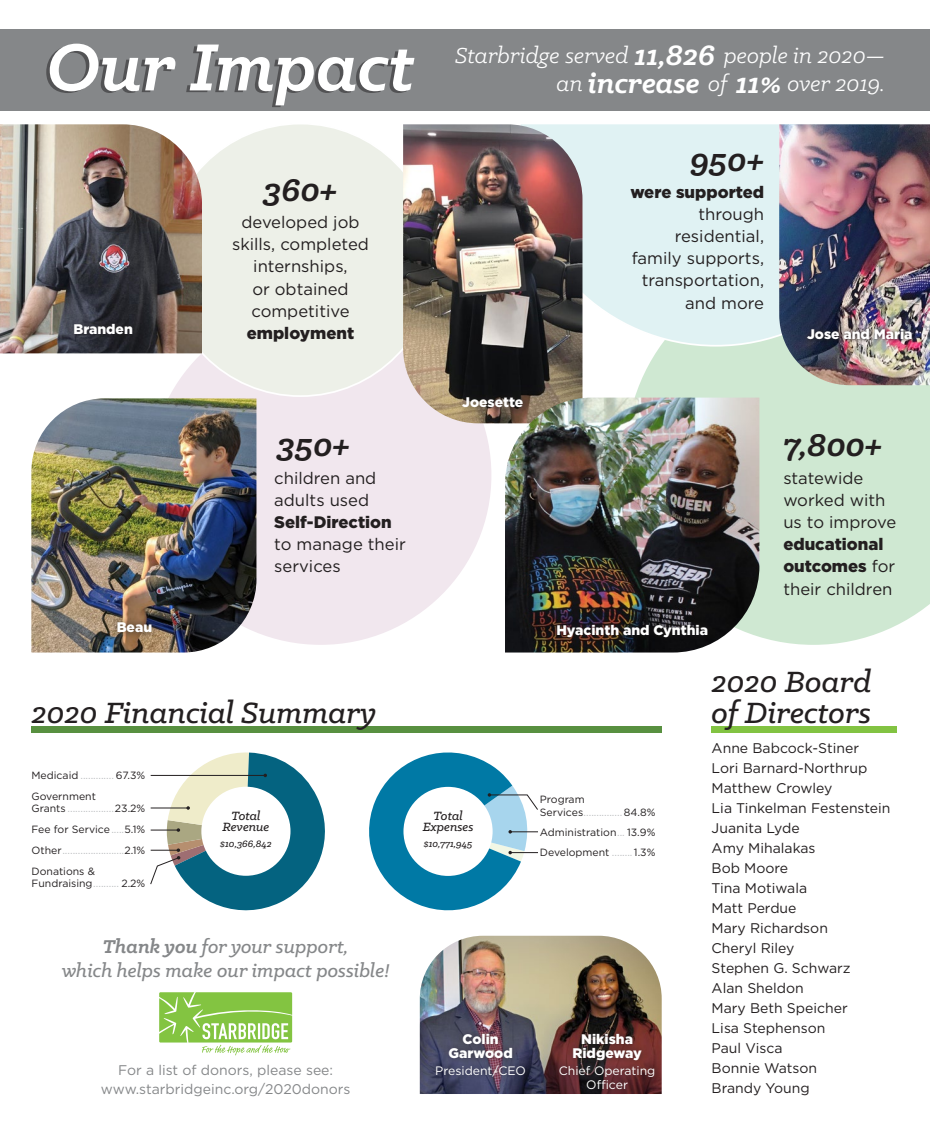
<style>
.page{position:relative;width:930px;height:1134px;background:#fff}
.page>*{position:absolute;margin:0;border:0;box-sizing:border-box;transform-origin:0 0}
.t1{font:italic 700 75.25px "Klinic Slab";color:#fff}
.gift_description{font:italic 700 35.88px "Klinic Slab";color:#231f20}
.t2{font:italic 500 33.25px/31px "Klinic Slab";color:#231f20}
.gift_description-2{font:italic 24.5px/27.8px "Klinic Slab";color:#fff;text-align:right}
.t3{font:italic 500 21px/24.5px "Klinic Slab";color:#858789;text-align:center}
.gift_description-3{font:16.62px/22.2px "Gotham";color:#231f20}
.t4{font:14px "Gotham";color:#231f20}
.t5{font:14px/19.2px "Gotham";color:#858789;text-align:center}
.gift_description-4{font:900 13.83px/14px "Gotham";color:#fff;text-align:center}
.t6{font:italic 500 13.47px/11.5px "Klinic Slab";color:#231f20;text-align:center}
.gift_description-5{font:12.25px/14px "Gotham";color:#fff;text-align:center}
.t7{font:italic 500 10.67px "Klinic Slab";color:#231f20}
.t8{font:10.5px/12.2px "Gotham";color:#231f20}
.t9{font:10.5px "Gotham";color:#bcbec0}
.s1{font-weight:700;font-size:32.02px}
.s2{font-weight:900}
.s3{color:#bcbec0}
.s4{color:#231f20}
.s5{font-weight:700}
</style>
<div class="page">
<div style="left:150px;top:306px;width:341px;height:339px;background:#f1e7ee;border-radius:50%"></div>
<div style="left:165px;top:124px;width:270px;height:272px;background:#edf0e8;border-radius:50%"></div>
<div style="left:625px;top:347px;width:304px;height:298px;background:#cfe8d2"></div>
<svg style="left:582px;top:124px;width:197px;height:223px;background:#e1f2f3"></svg>
<img style="left:779px;top:124px;width:150px;height:261px">
<div style="left:0;top:30px;width:929px;height:81px;background:#858789"></div>
<img style="left:419px;top:936px;width:242px;height:158px">
<div style="left:32px;top:727px;width:629px;height:6px;background:#589040"></div>
<div style="left:711px;top:727px;width:186px;height:6px;background:#82c342"></div>
<svg style="left:150px;top:752px;width:175px;height:159px"></svg>
<svg style="left:369px;top:752px;width:169px;height:159px"></svg>
<svg style="left:159px;top:992px;width:133px;height:63px"></svg>
<div style="left:803px;top:325px;width:113px;height:18px;background:#231f20;opacity:.98"></div>
<img style="left:0;top:124px;width:202px;height:229px">
<div style="left:67px;top:317px;width:72px;height:25px;background:#231f20;opacity:.75"></div>
<img style="left:31px;top:398px;width:225px;height:255px">
<div style="left:110px;top:615px;width:49px;height:25px;background:#231f20;opacity:.75"></div>
<img style="left:403px;top:124px;width:179px;height:299px">
<div style="left:455px;top:390px;width:74px;height:24px;background:#231f20;opacity:.75"></div>
<img style="left:505px;top:398px;width:254px;height:255px">
<div style="left:549px;top:617px;width:165px;height:27px;background:#231f20;opacity:.75"></div>
<div style="left:428px;top:1027px;width:104px;height:56px;background:#231f20;opacity:.75"></div>
<div style="left:552px;top:1027px;width:109px;height:69px;background:#231f20;opacity:.75"></div>
<p class="t1" style="left:47px;top:18px;width:369px">Our Impact</p>
<p class="gift_description-2" style="left:455px;top:41px;width:431px">Starbridge served <span class="s1">11,826</span> people in 2020— an <span class="s1">increase</span> of <span class="s1">11%</span> over 2019.</p>
<p class="gift_description" style="left:690px;top:137px;width:75px">950+</p>
<p class="gift_description" style="left:263px;top:167px;width:75px">360+</p>
<p class="gift_description-3" style="left:630px;top:180px;width:135px;text-align:right"><span class="s2">were supported </span>through residential, family supports, transportation, and more</p>
<p class="gift_description-3" style="left:232px;top:211px;width:138px;text-align:center">developed job skills, completed internships,<br>or obtained competitive <span class="s2">employment</span></p>
<p class="gift_description-4" style="left:74px;top:322px;width:61px">Branden</p>
<p class="gift_description-4" style="left:806px;top:327px;width:107px">Jose and Maria</p>
<p class="gift_description" style="left:277px;top:421px;width:74px">350+</p>
<p class="gift_description-4" style="left:117px;top:620px;width:37px">Beau</p>
<p class="gift_description-3" style="left:274px;top:466px;width:133px">children and adults used<br><span class="s2">Self-Direction </span>to manage their services</p>
<p class="t2" style="left:32px;top:696px;width:346px">2020 Financial Summary</p>
<p class="t8" style="left:32px;top:769px;width:115px">Medicaid <span class="s3">.............</span> 67.3%</p>
<p class="t8" style="left:32px;top:790px;width:115px">Government<br>Grants <span class="s3">..................</span>23.2%</p>
<p class="t8" style="left:32px;top:823px;width:115px">Fee for Service<span class="s3">.....</span>5.1%</p>
<p class="t9" style="left:32px;top:844px;width:115px"><span class="s4">Other</span>........................<span class="s4">2.1%</span></p>
<p class="t8" style="left:32px;top:865px;width:115px">Donations &amp;<br>Fundraising<span class="s3">..........</span> 2.2%</p>
<p class="t6" style="left:222px;top:809px;width:48px">Total<br>Revenue</p>
<p class="t7" style="left:220px;top:836px;width:53px">$10,366,842</p>
<p class="t3" style="left:62px;top:933px;width:329px"><span class="s5">Thank you</span> for your support,<br>which helps make our impact possible!</p>
<p class="t5" style="left:101px;top:1060px;width:251px">For a list of donors, please see: www.starbridgeinc.org/2020donors</p>
<p class="gift_description-4" style="left:462px;top:395px;width:63px">Joesette</p>
<p class="t6" style="left:422px;top:809px;width:52px">Total<br>Expenses</p>
<p class="t7" style="left:423px;top:836px;width:50px">$10,771,945</p>
<p class="gift_description-4" style="left:448px;top:1032px;width:66px">Colin<br>Garwood</p>
<p class="gift_description-5" style="left:435px;top:1063px;width:92px">President/CEO</p>
<p class="gift_description" style="left:783px;top:421px;width:100px">7,800+</p>
<p class="gift_description-4" style="left:556px;top:623px;width:153px">Hyacinth and Cynthia</p>
<p class="gift_description-3" style="left:783px;top:466px;width:114px">statewide worked with us to improve <span class="s2">educational outcomes</span> for their children</p>
<p class="t8" style="left:539px;top:793px;width:117px">Program<br>Services<span class="s3">...............</span>84.8%</p>
<p class="t8" style="left:539px;top:826px;width:117px">Administration<span class="s3">...</span> 13.9%</p>
<p class="t8" style="left:539px;top:846px;width:117px">Development <span class="s3">........</span>1.3%</p>
<p class="gift_description-4" style="left:572px;top:1032px;width:71px">Nikisha<br>Ridgeway</p>
<p class="gift_description-5" style="left:558px;top:1063px;width:98px">Chief Operating<br>Officer</p>
<p class="t2" style="left:711px;top:665px;width:161px">2020 Board of Directors</p>
<p class="t4" style="left:711px;top:739px;width:149px">Anne Babcock-Stiner</p>
<p class="t4" style="left:711px;top:759px;width:157px">Lori Barnard-Northrup</p>
<p class="t4" style="left:711px;top:779px;width:122px">Matthew Crowley</p>
<p class="t4" style="left:711px;top:799px;width:180px">Lia Tinkelman Festenstein</p>
<p class="t4" style="left:711px;top:819px;width:90px">Juanita Lyde</p>
<p class="t4" style="left:711px;top:839px;width:105px">Amy Mihalakas</p>
<p class="t4" style="left:711px;top:859px;width:78px">Bob Moore</p>
<p class="t4" style="left:711px;top:879px;width:97px">Tina Motiwala</p>
<p class="t4" style="left:711px;top:899px;width:86px">Matt Perdue</p>
<p class="t4" style="left:711px;top:919px;width:118px">Mary Richardson</p>
<p class="t4" style="left:711px;top:939px;width:84px">Cheryl Riley</p>
<p class="t4" style="left:711px;top:959px;width:140px">Stephen G. Schwarz</p>
<p class="t4" style="left:711px;top:979px;width:94px">Alan Sheldon</p>
<p class="t4" style="left:711px;top:999px;width:138px">Mary Beth Speicher</p>
<p class="t4" style="left:711px;top:1019px;width:115px">Lisa Stephenson</p>
<p class="t4" style="left:711px;top:1039px;width:72px">Paul Visca</p>
<p class="t4" style="left:711px;top:1059px;width:107px">Bonnie Watson</p>
<p class="t4" style="left:711px;top:1079px;width:99px">Brandy Young</p>
</div>
